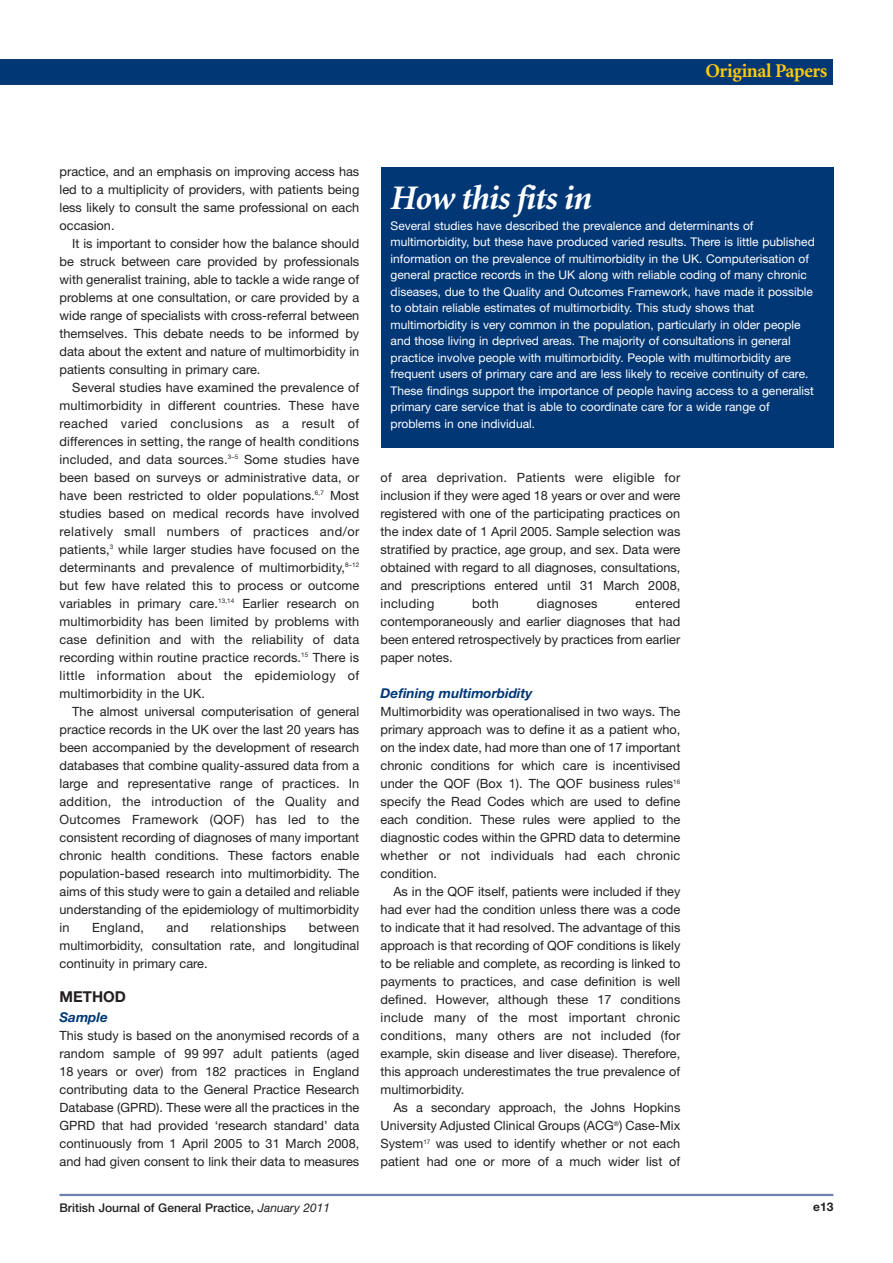
<style>
.page{position:relative;width:893px;height:1263px;background:#fff}
.page>*{position:absolute;margin:0;border:0;box-sizing:border-box;transform-origin:0 0}
.t1{font:italic 700 34.5px "Minion";letter-spacing:-.03em;color:#fff}
.t2{font:700 19.5px "Minion";letter-spacing:-.02em;color:#feca0a}
.t3{font:700 15px "Helvetica Neue";color:#231f20}
.t4{font:italic 700 13.5px "Helvetica Neue";color:#013775}
.t5{font:12.75px/18px "Helvetica Neue";color:#231f20;text-align:justify}
.t6{font:12.75px "Helvetica Neue";letter-spacing:.02em;color:#231f20}
.t7{font:12px/16.5px "Helvetica Neue";color:#fff}
.t8{font:500 12px "Helvetica Neue";color:#231f20}
.t9{font:700 12px "Helvetica Neue";color:#231f20}
.s1{font-weight:400;font-style:italic}
</style>
<div class="page">
<hr style="left:60px;top:1194px;width:773px;height:2px;background:#6e7fad">
<div style="left:0;top:60px;width:833px;height:25px;background:#013775"></div>
<div style="left:381px;top:167px;width:452px;height:280px;background:#013775"></div>
<h2 class="t2" style="left:705px;top:63px;width:124px">Original Papers</h2>
<p class="t5" style="left:60px;top:164px;width:301px">practice, and an emphasis on improving access has led to a multiplicity of providers, with patients being less likely to consult the same professional on each occasion.</p>
<p class="t5" style="left:60px;top:236px;width:301px;text-indent:13px">It is important to consider how the balance should be struck between care provided by professionals with generalist training, able to tackle a wide range of problems at one consultation, or care provided by a wide range of specialists with cross-referral between themselves. This debate needs to be informed by data about the extent and nature of multimorbidity in patients consulting in primary care.</p>
<p class="t5" style="left:60px;top:380px;width:301px;text-indent:13px">Several studies have examined the prevalence of multimorbidity in different countries. These have reached varied conclusions as a result of differences in setting, the range of health conditions included, and data sources.<sup>3–5</sup> Some studies have been based on surveys or administrative data, or have been restricted to older populations.<sup>6,7</sup> Most studies based on medical records have involved relatively small numbers of practices and/or patients,<sup>3</sup> while larger studies have focused on the determinants and prevalence of multimorbidity,<sup>8–12 </sup>but few have related this to process or outcome variables in primary care.<sup>13,14</sup> Earlier research on multimorbidity has been limited by problems with case definition and with the reliability of data recording within routine practice records.<sup>15</sup> There is little information about the epidemiology of multimorbidity in the UK.</p>
<p class="t5" style="left:60px;top:704px;width:301px;text-indent:13px">The almost universal computerisation of general practice records in the UK over the last 20 years has been accompanied by the development of research databases that combine quality-assured data from a large and representative range of practices. In addition, the introduction of the Quality and Outcomes Framework (QOF) has led to the consistent recording of diagnoses of many important chronic health conditions. These factors enable population-based research into multimorbidity. The aims of this study were to gain a detailed and reliable understanding of the epidemiology of multimorbidity in</p>
<p class="t5" style="left:60px;top:920px;width:301px;text-indent:249px">between multimorbidity, consultation rate, and longitudinal continuity in primary care.</p>
<p class="t3" style="left:60px;top:992px;width:68px">METHOD</p>
<p class="t4" style="left:60px;top:1012px;width:50px">Sample</p>
<p class="t5" style="left:60px;top:1028px;width:301px">This study is based on the anonymised records of a random sample of 99 997 adult patients (aged 18 years or over) from 182 practices in England contributing data to the General Practice Research Database (GPRD). These were all the practices in the GPRD that had provided ‘research standard’ data continuously from 1 April 2005 to 31 March 2008, and had given consent to link their data to measures</p>
<p class="t6" style="left:92px;top:923px;width:54px">England,</p>
<p class="t5" style="left:167px;top:920px;width:24px">and</p>
<p class="t6" style="left:211px;top:923px;width:77px">relationships</p>
<p class="t8" style="left:60px;top:1203px;width:272px">British Journal of General Practice, <span class="s1">January 2011</span></p>
<h1 class="t1" style="left:391px;top:184px;width:203px">How this fits in</h1>
<p class="t7" style="left:391px;top:218px;width:426px">Several studies have described the prevalence and determinants of multimorbidity, but these have produced varied results. There is little published information on the prevalence of multimorbidity in the UK. Computerisation of general practice records in the UK along with reliable coding of many chronic diseases, due to the Quality and Outcomes Framework, have made it possible to obtain reliable estimates of multimorbidity. This study shows that multimorbidity is very common in the population, particularly in older people and those living in deprived areas. The majority of consultations in general practice involve people with multimorbidity. People with multimorbidity are frequent users of primary care and are less likely to receive continuity of care.<br>These findings support the importance of people having access to a generalist primary care service that is able to coordinate care for a wide range of problems in one individual.</p>
<p class="t5" style="left:381px;top:470px;width:301px">of area deprivation. Patients were eligible for inclusion if they were aged 18 years or over and were registered with one of the participating practices on the index date of 1 April 2005. Sample selection was stratified by practice, age group, and sex. Data were obtained with regard to all diagnoses, consultations, and prescriptions entered until 31 March 2008, including</p>
<p class="t5" style="left:381px;top:596px;width:301px;text-indent:255px">entered contemporaneously and earlier diagnoses that had been entered retrospectively by practices from earlier paper notes.</p>
<p class="t4" style="left:381px;top:688px;width:153px">Defining multimorbidity</p>
<p class="t5" style="left:381px;top:704px;width:301px">Multimorbidity was operationalised in two ways. The primary approach was to define it as a patient who, on the index date, had more than one of 17 important chronic conditions for which care is incentivised under the QOF (Box 1). The QOF business rules<sup>16 </sup>specify the Read Codes which are used to define each condition. These rules were applied to the diagnostic codes within the GPRD data to determine whether or not individuals had each chronic condition.</p>
<p class="t5" style="left:381px;top:884px;width:301px;text-indent:13px">As in the QOF itself, patients were included if they had ever had the condition unless there was a code to indicate that it had resolved. The advantage of this approach is that recording of QOF conditions is likely to be reliable and complete, as recording is linked to payments to practices, and case definition is well defined. However, although these 17 conditions include many of the most important chronic conditions, many others are not included (for example, skin disease and liver disease). Therefore, this approach underestimates the true prevalence of multimorbidity.</p>
<p class="t5" style="left:381px;top:1100px;width:301px;text-indent:13px">As a secondary approach, the Johns Hopkins University Adjusted Clinical Groups (ACG<sup>®</sup>) Case-Mix System<sup>17</sup> was used to identify whether or not each patient had one or more of a much wider list of</p>
<p class="t5" style="left:472px;top:596px;width:28px">both</p>
<p class="t6" style="left:537px;top:599px;width:62px">diagnoses</p>
<p class="t9" style="left:813px;top:1202px;width:22px">e13</p>
</div>
